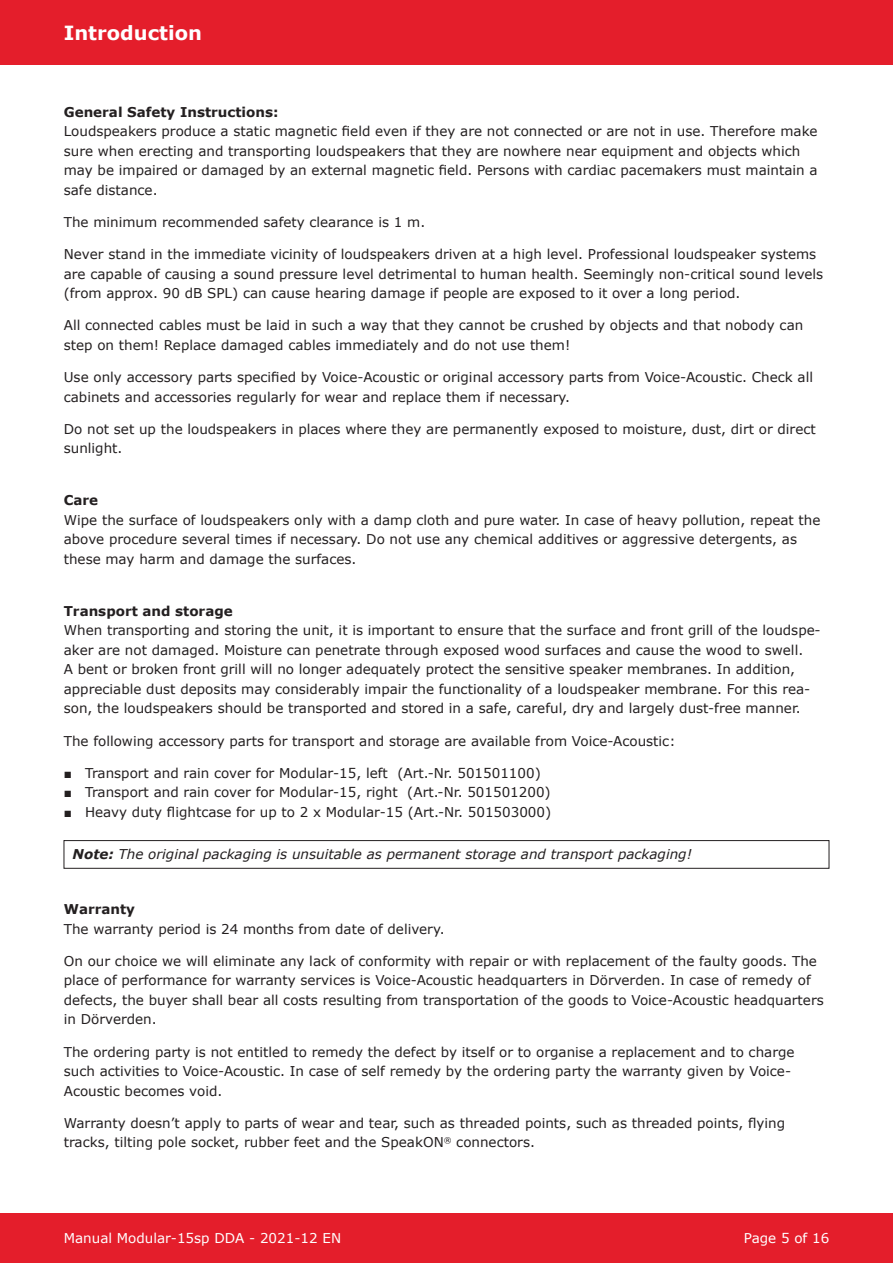
<style>
.page{position:relative;width:893px;height:1263px;background:#fff}
.page>*{position:absolute;margin:0;border:0;box-sizing:border-box;transform-origin:0 0}
.t1{font:700 19.5px "Verdana";color:#fff}
.t2{font:13.5px/19.5px "Verdana";color:#231f20}
.t3{font:italic 13.5px "Verdana";color:#231f20}
.t4{font:700 13.5px "Verdana";color:#231f20}
.t5{font:13.5px "Verdana";color:#fff}
.s1{font-family:"Arial"}
.s2{font-weight:700}
</style>
<div class="page">
<div style="left:0;top:0;width:893px;height:64px;background:#e41e2b"></div>
<div style="left:0;top:1212px;width:893px;height:51px;background:#e41e2b"></div>
<div style="left:64px;top:840px;width:765px;height:28px;border:1px solid #231f20"></div>
<h1 class="t1" style="left:64px;top:20px;width:140px">Introduction</h1>
<p class="t4" style="left:64px;top:102px;width:216px">General Safety Instructions:</p>
<p class="t2" style="left:64px;top:121px;width:755px">Loudspeakers produce a static magnetic field even if they are not connected or are not in use. Therefore make sure when erecting and transporting loudspeakers that they are nowhere near equipment and objects which may be impaired or damaged by an external magnetic field. Persons with cardiac pacemakers must maintain a safe distance.</p>
<p class="t2" style="left:64px;top:212px;width:363px">The minimum recommended safety clearance is 1 m.</p>
<p class="t2" style="left:64px;top:244px;width:761px">Never stand in the immediate vicinity of loudspeakers driven at a high level. Professional loudspeaker systems are capable of causing a sound pressure level detrimental to human health. Seemingly non-critical sound levels (from approx. 90 dB SPL) can cause hearing damage if people are exposed to it over a long period.</p>
<p class="t2" style="left:64px;top:316px;width:741px">All connected cables must be laid in such a way that they cannot be crushed by objects and that nobody can step on them! Replace damaged cables immediately and do not use them!</p>
<p class="t2" style="left:64px;top:367px;width:751px">Use only accessory parts specified by Voice-Acoustic or original accessory parts from Voice-Acoustic. Check all cabinets and accessories regularly for wear and replace them if necessary.</p>
<p class="t2" style="left:64px;top:419px;width:753px">Do not set up the loudspeakers in places where they are permanently exposed to moisture, dust, dirt or direct sunlight.</p>
<p class="t4" style="left:64px;top:491px;width:36px">Care</p>
<p class="t2" style="left:64px;top:510px;width:758px">Wipe the surface of loudspeakers only with a damp cloth and pure water. In case of heavy pollution, repeat the above procedure several times if necessary. Do not use any chemical additives or aggressive detergents, as these may harm and damage the surfaces.</p>
<p class="t4" style="left:64px;top:601px;width:170px">Transport and storage</p>
<p class="t2" style="left:64px;top:621px;width:758px">When transporting and storing the unit, it is important to ensure that the surface and front grill of the loudspe&shy;aker are not damaged. Moisture can penetrate through exposed wood surfaces and cause the wood to swell.<br>A bent or broken front grill will no longer adequately protect the sensitive speaker membranes. In addition, appreciable dust deposits may considerably impair the functionality of a loudspeaker membrane. For this rea&shy;son, the loudspeakers should be transported and stored in a safe, careful, dry and largely dust-free manner.</p>
<p class="t2" style="left:64px;top:731px;width:613px">The following accessory parts for transport and storage are available from Voice-Acoustic:</p>
<p class="t2" style="left:64px;top:763px;width:478px"><span class="s1">■</span> Transport and rain cover for Modular-15, left (Art.-Nr. 501501100)</p>
<p class="t2" style="left:64px;top:783px;width:488px"><span class="s1">■</span> Transport and rain cover for Modular-15, right (Art.-Nr. 501501200)</p>
<p class="t2" style="left:64px;top:802px;width:489px"><span class="s1">■</span> Heavy duty flightcase for up to 2 x Modular-15 (Art.-Nr. 501503000)</p>
<p class="t3" style="left:73px;top:845px;width:621px"><span class="s2">Note:</span> The original packaging is unsuitable as permanent storage and transport packaging!</p>
<p class="t4" style="left:64px;top:900px;width:73px">Warranty</p>
<p class="t2" style="left:64px;top:919px;width:382px">The warranty period is 24 months from date of delivery.</p>
<p class="t2" style="left:64px;top:951px;width:761px">On our choice we will eliminate any lack of conformity with repair or with replacement of the faulty goods. The place of performance for warranty services is Voice-Acoustic headquarters in Dörverden. In case of remedy of defects, the buyer shall bear all costs resulting from transportation of the goods to Voice-Acoustic headquarters in Dörverden.</p>
<p class="t2" style="left:64px;top:1042px;width:732px">The ordering party is not entitled to remedy the defect by itself or to organise a replacement and to charge such activities to Voice-Acoustic. In case of self remedy by the ordering party the warranty given by Voice-<br>Acoustic becomes void.</p>
<p class="t2" style="left:64px;top:1113px;width:723px">Warranty doesn’t apply to parts of wear and tear, such as threaded points, such as threaded points, flying tracks, tilting pole socket, rubber feet and the SpeakON<sup>®</sup> connectors.</p>
<p class="t5" style="left:64px;top:1228px;width:279px">Manual Modular-15sp DDA - 2021-12 EN</p>
<p class="t5" style="left:744px;top:1228px;width:87px">Page 5 of 16</p>
</div>
